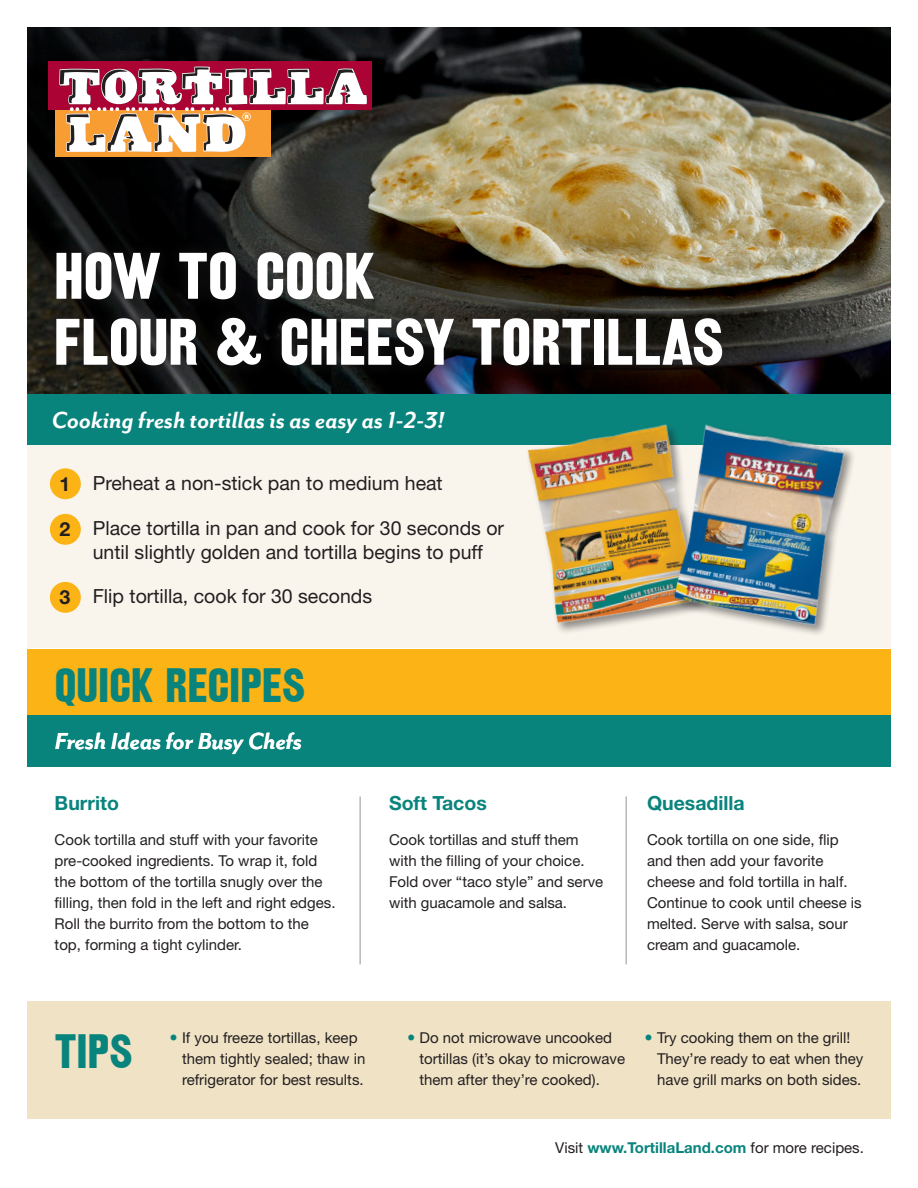
<style>
.page{position:relative;width:918px;height:1188px;background:#fff}
.page>*{position:absolute;margin:0;border:0;box-sizing:border-box;transform-origin:0 0}
.t1{font:67.5px/66px "Railroad Gothic Com";letter-spacing:-.005em;color:#fff}
.t2{font:49.05px "Railroad Gothic Com";color:#09847c}
.t3{font:27px "Mr Eaves San Alt BI";color:#fff}
.t4{font:19.5px/24px "Helvetica Neue LT Std";color:#231f20}
.t5{font:700 19.5px "Helvetica Neue LT Std";color:#09847c}
.t6{font:700 19.5px "Helvetica Neue LT Std";color:#231f20}
.t7{font:15px/21px "Helvetica Neue LT Std";color:#231f20}
.s1{font-weight:700;color:#09847c}
</style>
<div class="page">
<img style="left:27px;top:27px;width:864px;height:367px">
<div style="left:55px;top:102px;width:215px;height:55px;background:#f89d31"></div>
<div style="left:48px;top:62px;width:324px;height:48px;background:#ab0333"></div>
<svg style="left:59px;top:67px;width:308px;height:85px"></svg>
<div style="left:27px;top:394px;width:864px;height:52px;background:#09847c"></div>
<div style="left:27px;top:715px;width:864px;height:51px;background:#09847c"></div>
<div style="left:27px;top:446px;width:864px;height:202px;background:#f9f5ec"></div>
<div style="left:27px;top:1002px;width:864px;height:117px;background:#efe2c5"></div>
<div style="left:27px;top:649px;width:864px;height:66px;background:#fbb316"></div>
<div style="left:50px;top:468px;width:31px;height:31px;background:#fbb316;border-radius:50%"></div>
<div style="left:50px;top:514px;width:31px;height:31px;background:#fbb316;border-radius:50%"></div>
<div style="left:50px;top:582px;width:31px;height:31px;background:#fbb316;border-radius:50%"></div>
<img style="left:509px;top:426px;width:147px;height:206px">
<img style="left:656px;top:424px;width:209px;height:210px">
<div style="left:41px;top:238px;width:696px;height:142px;background:#231f20;opacity:.75"></div>
<hr style="left:360px;top:796px;width:1px;height:168px;background:#939598">
<hr style="left:626px;top:796px;width:1px;height:168px;background:#939598">
<p class="t1" style="left:54px;top:242px;width:672px">HOW TO COOK<br>FLOUR &amp; CHEESY TORTILLAS</p>
<p class="t3" style="left:52px;top:405px;width:394px">Cooking fresh tortillas is as easy as 1-2-3!</p>
<p class="t6" style="left:59px;top:472px;width:12px">1</p>
<p class="t6" style="left:59px;top:517px;width:12px">2</p>
<p class="t6" style="left:59px;top:585px;width:12px">3</p>
<p class="t4" style="left:93px;top:471px;width:352px">Preheat a non-stick pan to medium heat</p>
<p class="t4" style="left:93px;top:515px;width:413px">Place tortilla in pan and cook for 30 seconds or until slightly golden and tortilla begins to puff</p>
<p class="t4" style="left:93px;top:584px;width:281px">Flip tortilla, cook for 30 seconds</p>
<p class="t2" style="left:55px;top:658px;width:252px">QUICK RECIPES</p>
<p class="t3" style="left:55px;top:726px;width:249px">Fresh Ideas for Busy Chefs</p>
<p class="t5" style="left:55px;top:791px;width:66px">Burrito</p>
<p class="t7" style="left:55px;top:829px;width:282px">Cook tortilla and stuff with your favorite pre-cooked ingredients. To wrap it, fold the bottom of the tortilla snugly over the filling, then fold in the left and right edges.<br>Roll the burrito from the bottom to the top, forming a tight cylinder.</p>
<p class="t5" style="left:389px;top:791px;width:99px">Soft Tacos</p>
<p class="t7" style="left:389px;top:829px;width:216px">Cook tortillas and stuff them with the filling of your choice.<br>Fold over “taco style” and serve with guacamole and salsa.</p>
<p class="t5" style="left:647px;top:791px;width:99px">Quesadilla</p>
<p class="t7" style="left:647px;top:829px;width:216px">Cook tortilla on one side, flip and then add your favorite cheese and fold tortilla in half.<br>Continue to cook until cheese is melted. Serve with salsa, sour cream and guacamole.</p>
<p class="t2" style="left:55px;top:1024px;width:80px">TIPS</p>
<p class="t7" style="left:182px;top:1027px;width:185px">If you freeze tortillas, keep them tightly sealed; thaw in refrigerator for best results.</p>
<p class="t7" style="left:420px;top:1027px;width:207px">Do not microwave uncooked tortillas (it’s okay to microwave them after they’re cooked).</p>
<p class="t7" style="left:657px;top:1027px;width:208px">Try cooking them on the grill!<br>They’re ready to eat when they have grill marks on both sides.</p>
<p class="t7" style="left:555px;top:1137px;width:310px">Visit <span class="s1">www.TortillaLand.com</span> for more recipes.</p>
</div>
